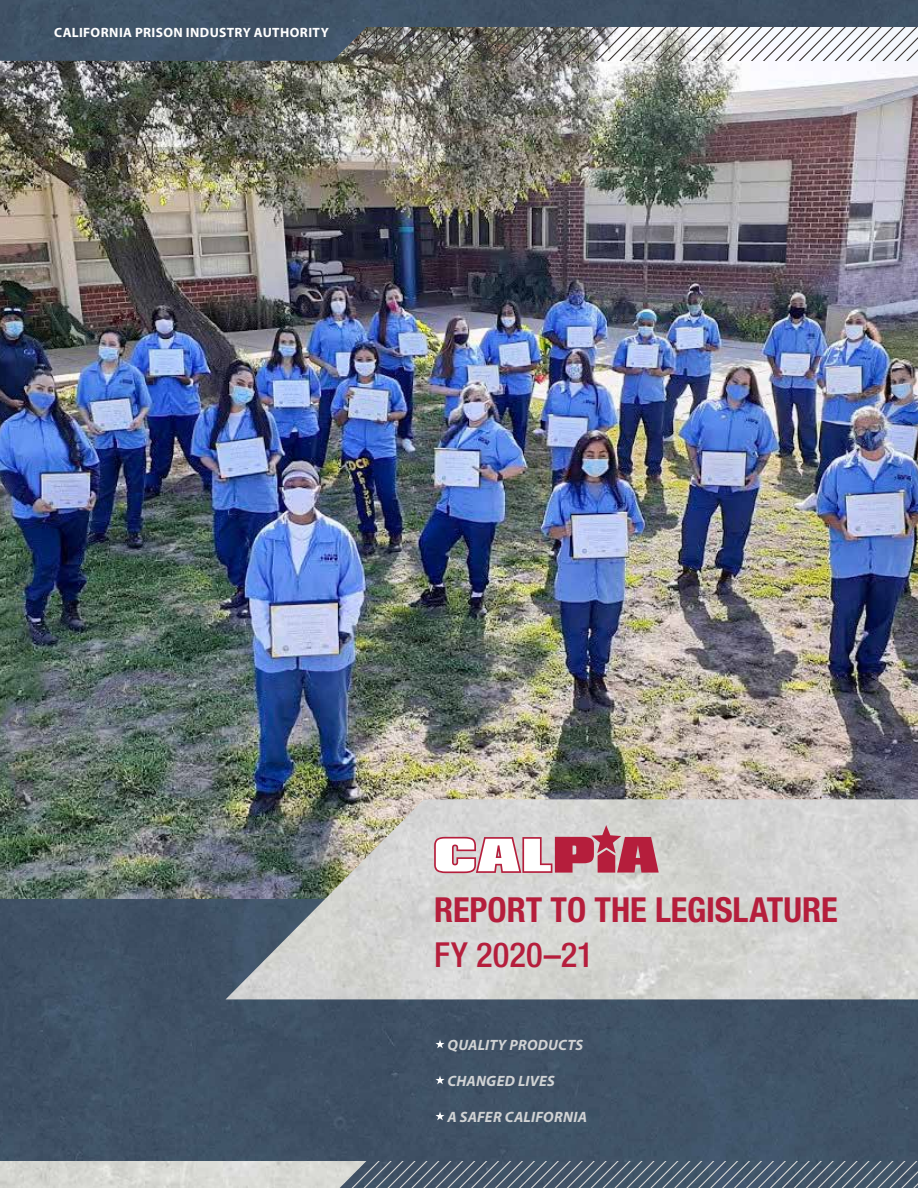
<style>
.page{position:relative;width:918px;height:1188px;background:#fff}
.page>*{position:absolute;margin:0;border:0;box-sizing:border-box;transform-origin:0 0}
.t1{font:700 condensed 34.5px/45px "Helvetica Neue LT Std";letter-spacing:-.005em;color:#b51e3c}
.t2{font:italic 700 15px "Myriad Pro";letter-spacing:.01em;color:#d1d3d4}
.t3{font:700 13.5px "Myriad Pro";letter-spacing:.03em;color:#fff}
.s1{font-weight:500}
</style>
<div class="page">
<img style="left:0;top:61px;width:918px;height:1100px">
<svg style="left:366px;top:1161px;width:552px;height:27px"></svg>
<img style="left:0;top:1161px;width:366px;height:27px">
<div style="left:0;top:0;width:918px;height:61px;background:#405266"></div>
<svg style="left:338px;top:27px;width:580px;height:34px"></svg>
<img style="left:226px;top:799px;width:692px;height:200px">
<svg style="left:435px;top:1040px;width:10px;height:8px"></svg>
<svg style="left:435px;top:1076px;width:10px;height:8px"></svg>
<svg style="left:435px;top:1112px;width:10px;height:8px"></svg>
<svg style="left:434px;top:825px;width:225px;height:48px"></svg>
<p class="t3" style="left:54px;top:24px;width:276px">CALIFORNIA PRISON INDUSTRY AUTHORITY</p>
<h1 class="t1" style="left:434px;top:887px;width:405px">REPORT TO THE LEGISLATURE<br><span class="s1">FY 2020–21</span></h1>
<p class="t2" style="left:448px;top:1035px;width:137px">QUALITY PRODUCTS</p>
<p class="t2" style="left:448px;top:1071px;width:109px">CHANGED LIVES</p>
<p class="t2" style="left:448px;top:1107px;width:141px">A SAFER CALIFORNIA</p>
</div>
